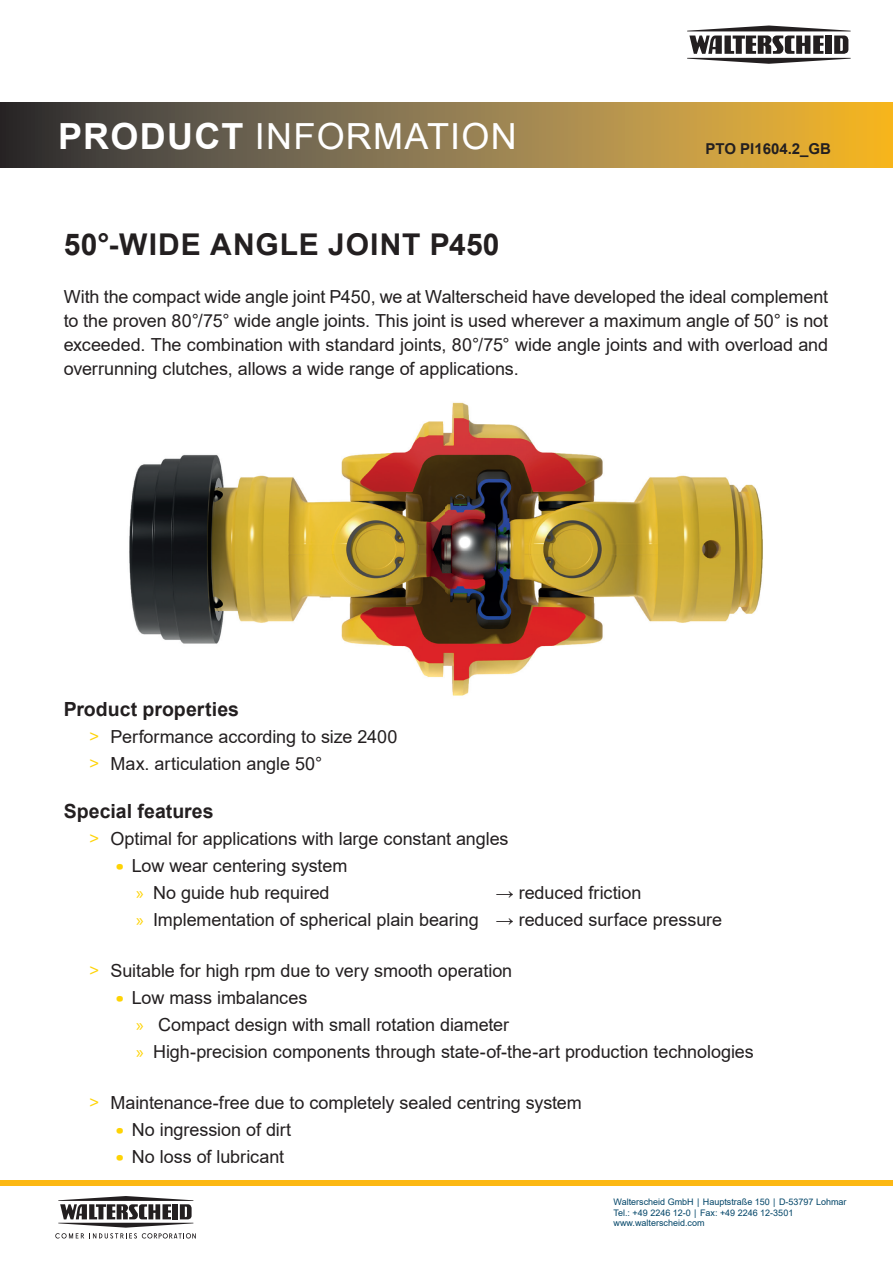
<style>
.page{position:relative;width:893px;height:1263px;background:#fff}
.page>*{position:absolute;margin:0;border:0;box-sizing:border-box;transform-origin:0 0}
.t1{font:36px "Arial";letter-spacing:.035em;color:#fff}
.t2{font:700 30px "Arial";letter-spacing:.025em;color:#231f20}
.t3{font:700 19.5px "Arial";color:#231f20}
.t4{font:18px/27px "Arial";letter-spacing:-.005em;color:#231f20}
.t5{font:700 15px "Arial";color:#231f20}
.t6{font:9px/10.8px "Arial";color:#024568}
.s1{font-weight:700}
.s2{font-family:"Univia Pro";color:#fed304}
.s3{font-family:"Univia Pro";font-weight:700;color:#fed304}
.s4{font-family:"Myriad Pro";color:#fed304}
</style>
<div class="page">
<div style="left:0;top:1180px;width:893px;height:6px;background:#fcb814"></div>
<svg style="left:55px;top:1233px;width:29px;height:5px"></svg>
<svg style="left:92px;top:1233px;width:104px;height:5px"></svg>
<svg style="left:58px;top:1196px;width:135px;height:31px"></svg>
<svg style="left:0;top:102px;width:893px;height:66px;background:#927944"></svg>
<div style="left:825px;top:36px;width:6px;height:18px;background:#231f20"></div>
<svg style="left:834px;top:36px;width:14px;height:18px"></svg>
<svg style="left:689px;top:36px;width:135px;height:18px"></svg>
<hr style="left:687px;top:31px;width:164px;height:1px;background:#231f20">
<hr style="left:687px;top:58px;width:164px;height:1px;background:#231f20">
<img style="left:129px;top:402px;width:634px;height:294px">
<h1 class="t1" style="left:58px;top:112px;width:460px"><span class="s1">PRODUCT</span> INFORMATION</h1>
<p class="t5" style="left:705px;top:138px;width:127px">PTO PI1604.2_GB</p>
<h2 class="t2" style="left:64px;top:223px;width:437px">50°-WIDE ANGLE JOINT P450</h2>
<p class="t4" style="left:64px;top:284px;width:766px;line-height:24px;text-align:justify">With the compact wide angle joint P450, we at Walterscheid have developed the ideal complement to the proven 80°/75° wide angle joints. This joint is used wherever a maximum angle of 50° is not exceeded. The combination with standard joints, 80°/75° wide angle joints and with overload and overrunning clutches, allows a wide range of applications.</p>
<p class="t3" style="left:64px;top:695px;width:177px">Product properties</p>
<p class="t4" style="left:89px;top:723px;width:310px"><span class="s2">&gt;</span> Performance according to size 2400 <span class="s2">&gt;</span> Max. articulation angle 50°</p>
<p class="t3" style="left:64px;top:797px;width:151px">Special features</p>
<p class="t4" style="left:89px;top:825px;width:421px"><span class="s2">&gt;</span> Optimal for applications with large constant angles</p>
<p class="t4" style="left:115px;top:852px;width:234px;text-align:center"><span class="s3">•</span> Low wear centering system <span class="s4">»</span> No guide hub required</p>
<p class="t4" style="left:136px;top:879px;width:588px;text-indent:360px">→ reduced friction<br><span class="s4">»</span> Implementation of spherical plain bearing → reduced surface pressure</p>
<p class="t4" style="left:89px;top:957px;width:424px"><span class="s2">&gt;</span> Suitable for high rpm due to very smooth operation</p>
<p class="t4" style="left:136px;top:984px;width:619px;text-indent:-21px"><span class="s3">•</span> Low mass imbalances<br><span class="s4">»</span> Compact design with small rotation diameter<br><span class="s4">»</span> High-precision components through state-of-the-art production technologies</p>
<p class="t4" style="left:89px;top:1089px;width:494px"><span class="s2">&gt;</span> Maintenance-free due to completely sealed centring system</p>
<p class="t4" style="left:115px;top:1116px;width:178px"><span class="s3">•</span> No ingression of dirt</p>
<p class="t4" style="left:115px;top:1143px;width:171px"><span class="s3">•</span> No loss of lubricant</p>
<p class="t6" style="left:614px;top:1196px;width:234px">Walterscheid GmbH | Hauptstraße 150 | D-53797 Lohmar<br>Tel.: +49 2246 12-0 | Fax: +49 2246 12-3501 www.walterscheid.com</p>
</div>
